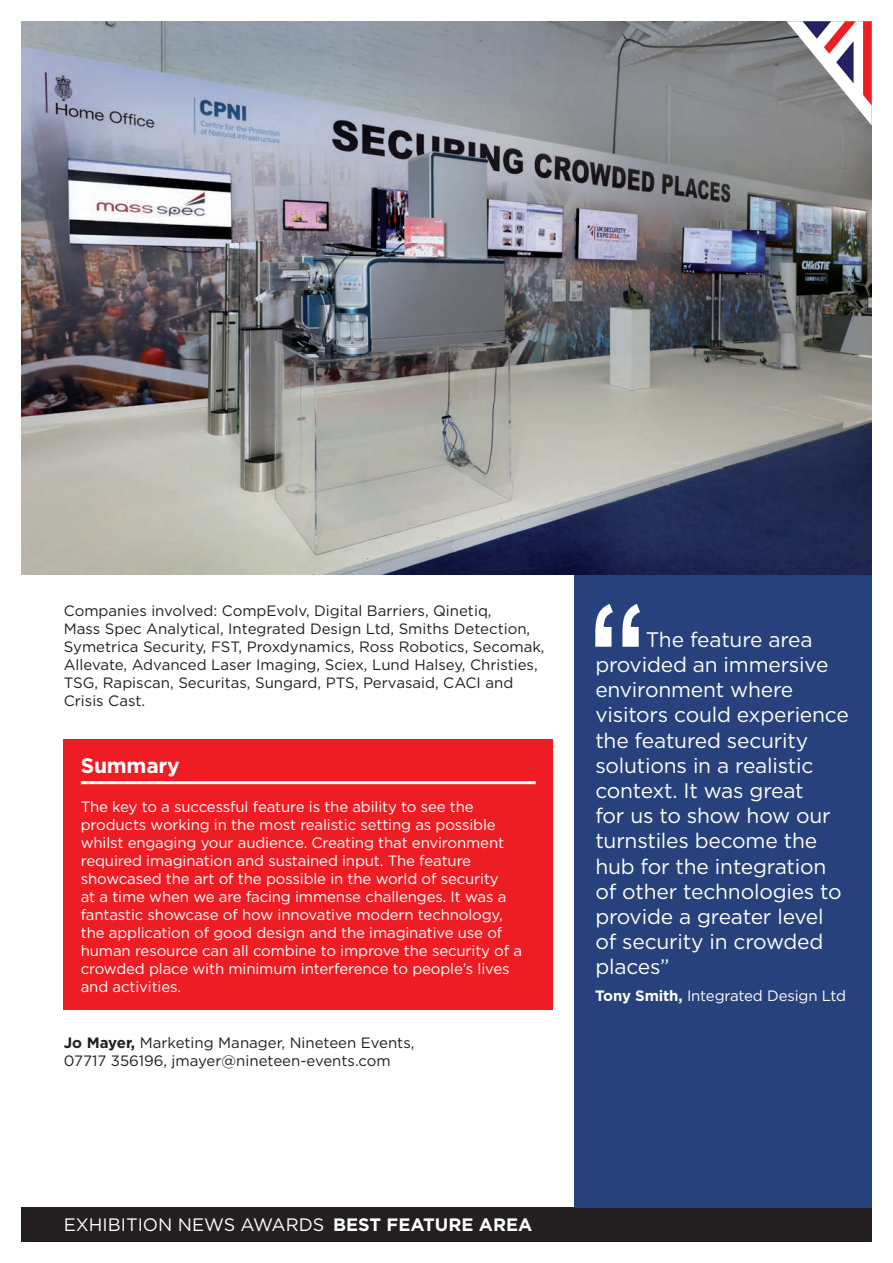
<style>
.page{position:relative;width:893px;height:1263px;background:#fff}
.page>*{position:absolute;margin:0;border:0;box-sizing:border-box;transform-origin:0 0}
.t1{font:21px/25.2px "Gotham";letter-spacing:-.01em;color:#fff}
.t2{font:700 21px "Gotham";letter-spacing:-.01em;color:#fff}
.t3{font:18px "Gotham";color:#fff}
.t4{font:15px/18px "Gotham";letter-spacing:-.01em;color:#fff}
.t5{font:15px/18px "Gotham";color:#231f20}
.s1{font-weight:700}
</style>
<div class="page">
<div style="left:21px;top:1208px;width:851px;height:34px;background:#231f20"></div>
<div style="left:574px;top:21px;width:298px;height:1187px;background:#27417c"></div>
<img style="left:21px;top:21px;width:851px;height:553px">
<svg style="left:786px;top:21px;width:86px;height:104px;background:#ae989d"></svg>
<div style="left:64px;top:739px;width:489px;height:270px;background:#ee1d23"></div>
<hr style="left:81px;top:781px;width:455px;height:3px;background:#fff">
<svg style="left:595px;top:604px;width:45px;height:43px"></svg>
<p class="t5" style="left:64px;top:601px;width:482px">Companies involved: CompEvolv, Digital Barriers, Qinetiq,<br>Mass Spec Analytical, Integrated Design Ltd, Smiths Detection, Symetrica Security, FST, Proxdynamics, Ross Robotics, Secomak, Allevate, Advanced Laser Imaging, Sciex, Lund Halsey, Christies, TSG, Rapiscan, Securitas, Sungard, PTS, Pervasaid, CACI and Crisis Cast.</p>
<h1 class="t2" style="left:81px;top:751px;width:100px">Summary</h1>
<p class="t4" style="left:81px;top:798px;width:443px">The key to a successful feature is the ability to see the products working in the most realistic setting as possible whilst engaging your audience. Creating that environment required imagination and sustained input. The feature showcased the art of the possible in the world of security<br>at a time when we are facing immense challenges. It was a fantastic showcase of how innovative modern technology, the application of good design and the imaginative use of human resource can all combine to improve the security of a crowded place with minimum interference to people’s lives and activities.</p>
<p class="t5" style="left:64px;top:1034px;width:352px"><span class="s1">Jo Mayer,</span> Marketing Manager, Nineteen Events,<br>07717 356196, jmayer@nineteen-events.com</p>
<p class="t1" style="left:595px;top:626px;width:255px;text-indent:51px">The feature area provided an immersive environment where visitors could experience the featured security solutions in a realistic context. It was great<br>for us to show how our turnstiles become the hub for the integration of other technologies to provide a greater level of security in crowded places”</p>
<p class="t4" style="left:595px;top:987px;width:252px"><span class="s1">Tony Smith,</span> Integrated Design Ltd</p>
<p class="t3" style="left:64px;top:1213px;width:470px">EXHIBITION NEWS AWARDS <span class="s1">BEST FEATURE AREA</span></p>
</div>
